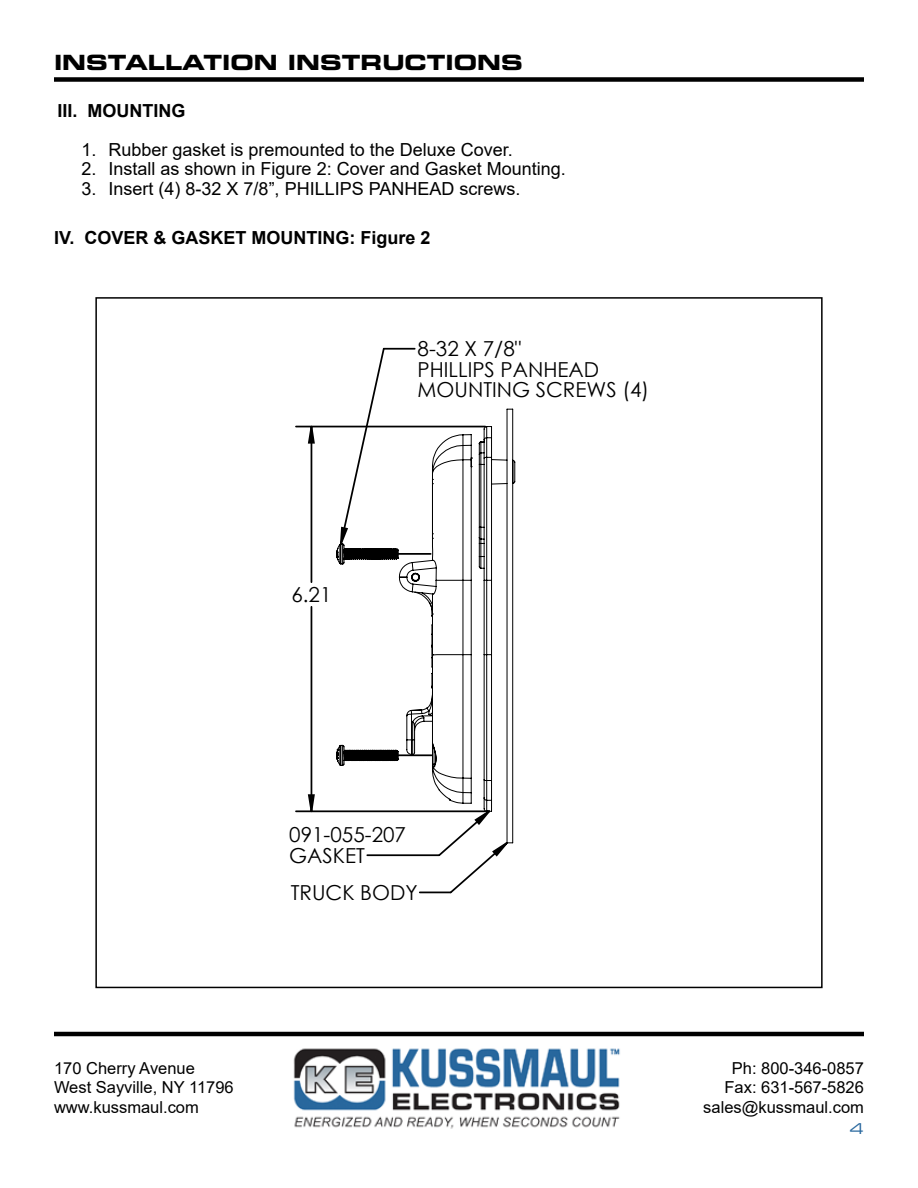
<style>
.page{position:relative;width:918px;height:1188px;background:#fff}
.page>*{position:absolute;margin:0;border:0;box-sizing:border-box;transform-origin:0 0}
.t1{font:21px "Eurostile LT Std Bold Ex 2";color:#000}
.t2{font:20.7px/20.4px "Century Gothic";color:#000}
.t3{font:18px "Arial";color:#000}
.t4{font:700 18px "Arial";color:#000}
.t5{font:16.5px/19.8px "Arial";color:#000}
.t6{font:15px "Eurostile LT Std Ex 2";color:#29689e}
</style>
<div class="page">
<div style="left:54px;top:77px;width:810px;height:5px;background:#000"></div>
<img style="left:293px;top:1048px;width:327px;height:81px">
<hr style="left:54px;top:1032px;width:810px;height:4px;background:#000">
<hr style="left:384px;top:348px;width:31px;height:2px;background:#000">
<hr style="left:367px;top:854px;width:72px;height:2px;background:#000">
<hr style="left:420px;top:892px;width:31px;height:1px;background:#000">
<hr style="left:311px;top:427px;width:1px;height:155px;background:#000">
<hr style="left:311px;top:607px;width:1px;height:204px;background:#000">
<hr style="left:296px;top:426px;width:189px;height:1px;background:#000">
<hr style="left:296px;top:810px;width:189px;height:2px;background:#000">
<svg style="left:369px;top:347px;width:17px;height:61px"></svg>
<svg style="left:437px;top:844px;width:70px;height:50px"></svg>
<svg style="left:307px;top:425px;width:9px;height:19px"></svg>
<svg style="left:307px;top:793px;width:9px;height:20px"></svg>
<svg style="left:336px;top:408px;width:180px;height:436px"></svg>
<p class="t1" style="left:54px;top:47px;width:470px">INSTALLATION INSTRUCTIONS</p>
<p class="t4" style="left:58px;top:98px;width:130px">III. MOUNTING</p>
<p class="t3" style="left:82px;top:137px;width:433px">1. Rubber gasket is premounted to the Deluxe Cover.</p>
<p class="t3" style="left:82px;top:156px;width:486px">2. Install as shown in Figure 2: Cover and Gasket Mounting.</p>
<p class="t3" style="left:82px;top:176px;width:440px">3. Insert (4) 8-32 X 7/8”, PHILLIPS PANHEAD screws.</p>
<p class="t4" style="left:54px;top:224px;width:378px">IV. COVER &amp; GASKET MOUNTING: Figure 2</p>
<p class="t2" style="left:291px;top:584px;width:42px">6.21</p>
<p class="t2" style="left:418px;top:338px;width:233px">8-32 X 7/8"<br>PHILLIPS PANHEAD<br>MOUNTING SCREWS (4)</p>
<p class="t2" style="left:289px;top:824px;width:118px">091-055-207<br>GASKET</p>
<p class="t2" style="left:291px;top:882px;width:128px">TRUCK BODY</p>
<p class="t5" style="left:54px;top:1058px;width:181px">170 Cherry Avenue<br>West Sayville, NY 11796 www.kussmaul.com</p>
<p class="t5" style="left:703px;top:1058px;width:162px;text-align:right">Ph: 800-346-0857<br>Fax: 631-567-5826 sales@kussmaul.com</p>
<p class="t6" style="left:850px;top:1118px;width:16px">4</p>
</div>
